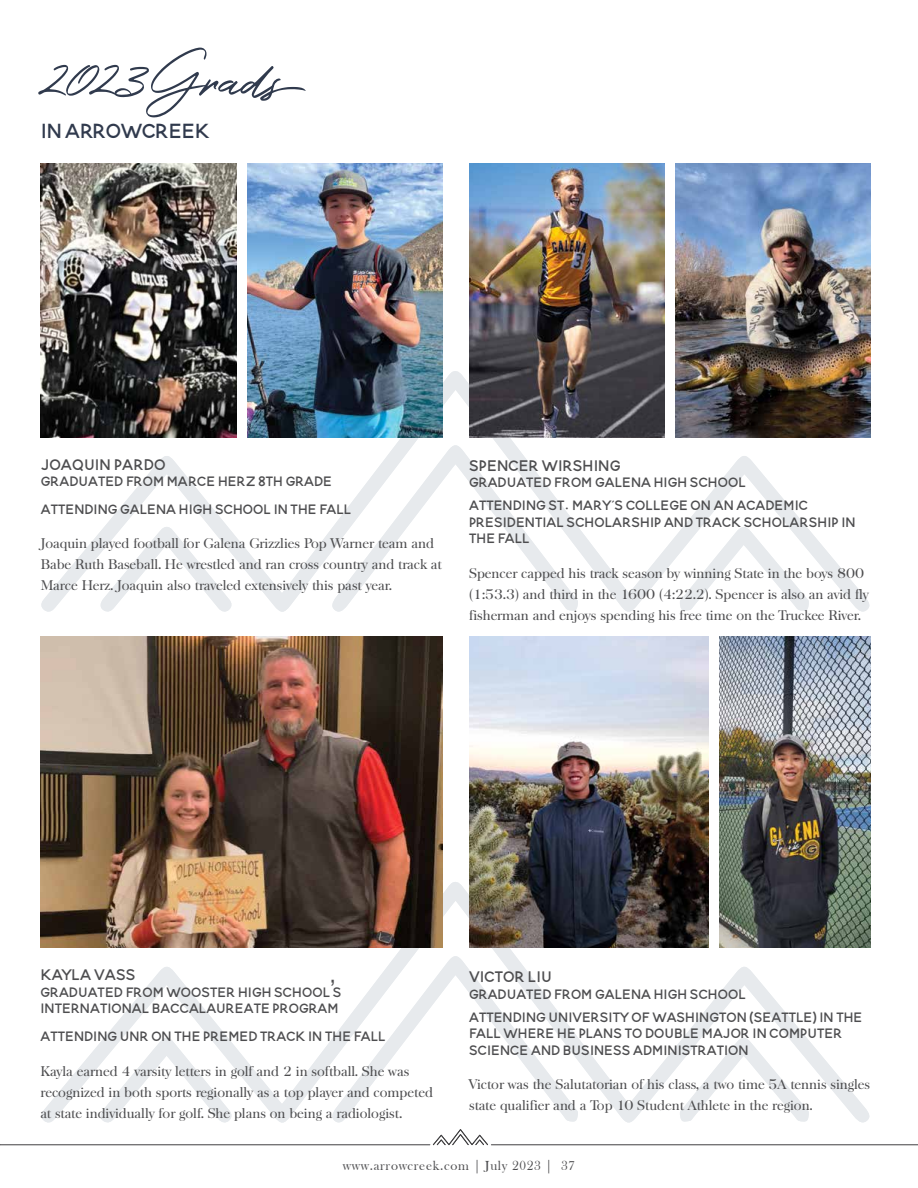
<style>
.page{position:relative;width:918px;height:1188px;background:#fff}
.page>*{position:absolute;margin:0;border:0;box-sizing:border-box;transform-origin:0 0}
.t1{font:64.5px "Holland";color:#303a4d}
.t2{font:36px "Blooming Elegant Sans";letter-spacing:-.01em;color:#303a4d}
.t3{font:27px "Blooming Elegant Sans";color:#4d4d4f}
.t4{font:24px/27.8px "Blooming Elegant Sans";color:#4d4d4f}
.t5{font:13.5px/21px "Baskerville Serial";color:#4d4d4f}
.t6{font:13.5px "Bask Old Face";letter-spacing:.05em;color:#4d4d4f}
</style>
<div class="page">
<svg style="left:40px;top:370px;width:831px;height:242px"></svg>
<svg style="left:331px;top:443px;width:247px;height:169px"></svg>
<svg style="left:680px;top:525px;width:129px;height:86px"></svg>
<svg style="left:100px;top:526px;width:132px;height:86px"></svg>
<svg style="left:40px;top:881px;width:831px;height:242px"></svg>
<svg style="left:680px;top:1036px;width:129px;height:86px"></svg>
<svg style="left:100px;top:1037px;width:132px;height:86px"></svg>
<svg style="left:331px;top:954px;width:247px;height:191px"></svg>
<hr style="left:491px;top:1144px;width:427px;height:1px;background:#414042">
<hr style="left:0;top:1144px;width:430px;height:1px;background:#414042">
<img style="left:40px;top:163px;width:196px;height:274px">
<img style="left:40px;top:636px;width:402px;height:311px">
<img style="left:469px;top:636px;width:239px;height:311px">
<img style="left:719px;top:636px;width:152px;height:311px">
<img style="left:469px;top:163px;width:196px;height:274px">
<img style="left:247px;top:163px;width:195px;height:274px">
<img style="left:676px;top:163px;width:195px;height:274px">
<h1 class="t1" style="left:41px;top:31px;width:278px">2023Grads</h1>
<h2 class="t2" style="left:41px;top:105px;width:170px">in arrowcreek</h2>
<h3 class="t3" style="left:41px;top:444px;width:126px">Joaquin Pardo</h3>
<h3 class="t4" style="left:41px;top:464px;width:312px">Graduated from Marce Herz 8th Grade<br>Attending Galena High School in the fall</h3>
<p class="t5" style="left:41px;top:533px;width:402px">Joaquin played football for Galena Grizzlies Pop Warner team and<br>Babe Ruth Baseball. He wrestled and ran cross country and track at<br>Marce Herz. Joaquin also traveled extensively this past year.</p>
<h3 class="t3" style="left:469px;top:445px;width:153px">Spencer Wirshing</h3>
<h3 class="t4" style="left:469px;top:467px;width:340px;line-height:23.2px">Graduated from Galena High School<br>Attending St. Mary´s College on an Academic</h3>
<h3 class="t4" style="left:469px;top:505px;width:388px">Presidential Scholarship and Track Scholarship in</h3>
<h3 class="t4" style="left:469px;top:521px;width:62px">the fall</h3>
<p class="t5" style="left:469px;top:563px;width:401px">Spencer capped his track season by winning State in the boys 800 (1:53.3) and third in the 1600 (4:22.2). Spencer is also an avid fly fisherman and enjoys spending his free time on the Truckee River.</p>
<h3 class="t3" style="left:40px;top:955px;width:97px">Kayla Vass</h3>
<h3 class="t4" style="left:40px;top:975px;width:303px">Graduated from Wooster High School’s</h3>
<h3 class="t4" style="left:40px;top:991px;width:347px">International Baccalaureate program<br>Attending UNR on the premed track in the fall</h3>
<p class="t5" style="left:40px;top:1061px;width:394px">Kayla earned 4 varsity letters in golf and 2 in softball. She was recognized in both sports regionally as a top player and competed at state individually for golf. She plans on being a radiologist.</p>
<h3 class="t3" style="left:469px;top:957px;width:85px">Victor Liu</h3>
<h3 class="t4" style="left:469px;top:979px;width:395px;line-height:23.2px">Graduated from Galena High School<br>Attending University of Washington (Seattle) in the</h3>
<h3 class="t4" style="left:469px;top:1016px;width:375px">fall where he plans to double major in Computer</h3>
<h3 class="t4" style="left:469px;top:1033px;width:281px">Science and Business Administration</h3>
<p class="t5" style="left:469px;top:1074px;width:402px">Victor was the Salutatorian of his class, a two time 5A tennis singles state qualifier and a Top 10 Student Athlete in the region.</p>
<p class="t6" style="left:343px;top:1158px;width:234px">www.arrowcreek.com | July 2023 | 37</p>
</div>
